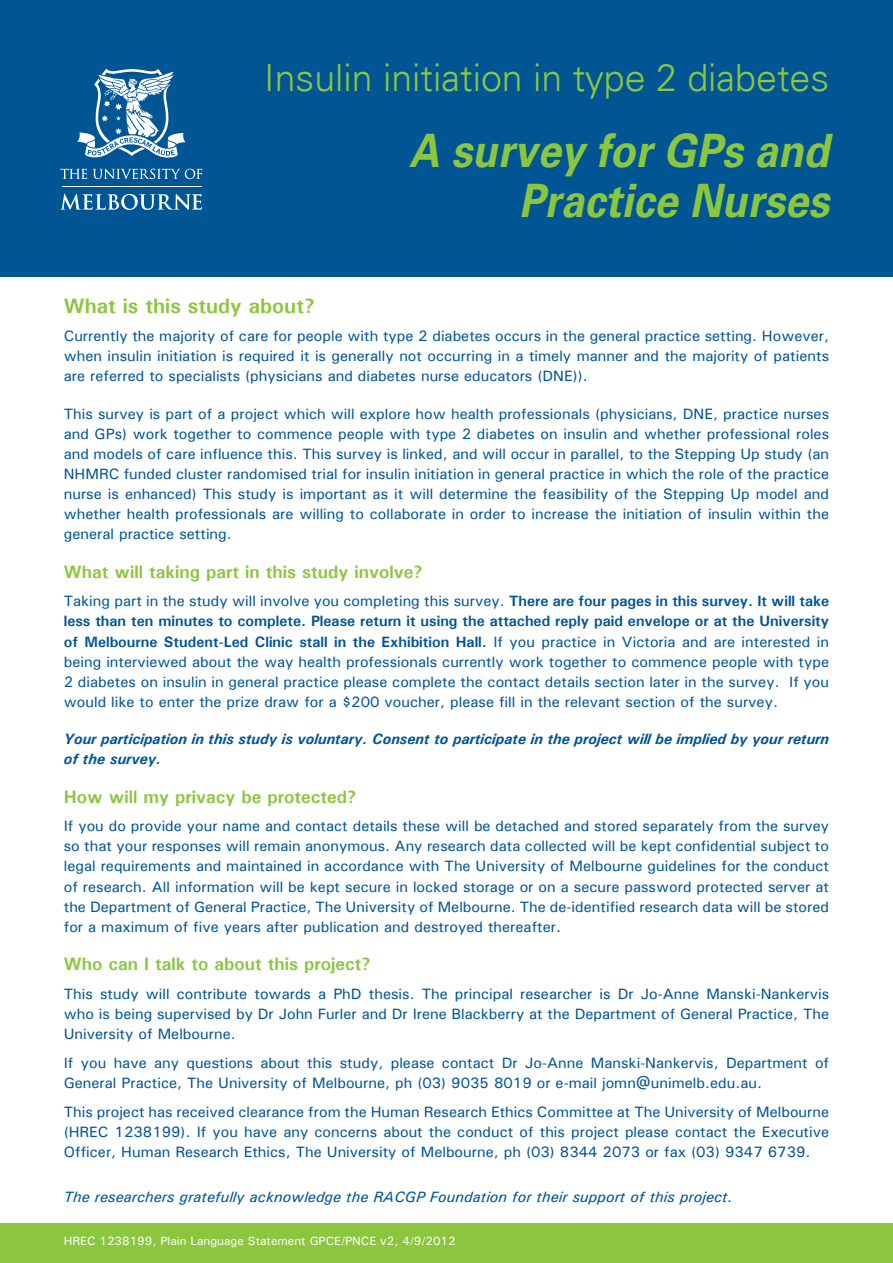
<style>
.page{position:relative;width:893px;height:1263px;background:#fff}
.page>*{position:absolute;margin:0;border:0;box-sizing:border-box;transform-origin:0 0}
.t1{font:italic 700 46.2px/50.4px "Univers";color:#8bc63e;text-align:right;scale:.91 1}
.t2{font:300 37.5px "Univers";color:#8bc63e}
.t3{font:700 21px "Univers ATT";color:#8bc63e}
.t4{font:700 18px "Univers ATT";color:#8bc63e}
.t5{font:15px/20.1px "Univers ATT";color:#005595;text-align:justify}
.t6{font:italic 700 15px/20.1px "Univers ATT";color:#005595}
.t7{font:italic 15px "Univers ATT";color:#005595}
.t8{font:12px "Univers ATT";color:#fff}
.s1{font-weight:700}
</style>
<div class="page">
<div style="left:0;top:0;width:893px;height:276px;background:#005595"></div>
<svg style="left:93px;top:169px;width:109px;height:10px"></svg>
<hr style="left:62px;top:186px;width:140px;height:1px;background:#fff">
<svg style="left:60px;top:194px;width:142px;height:16px"></svg>
<svg style="left:60px;top:169px;width:27px;height:10px"></svg>
<svg style="left:77px;top:69px;width:109px;height:89px"></svg>
<div style="left:0;top:1224px;width:893px;height:39px;background:#8bc63e"></div>
<p class="t2" style="left:264px;top:55px;width:566px">Insulin initiation in type 2 diabetes</p>
<p class="t1" style="left:409px;top:127px;width:463px">A survey for GPs and<br>Practice Nurses</p>
<p class="t3" style="left:64px;top:292px;width:253px">What is this study about?</p>
<p class="t5" style="left:64px;top:326px;width:767px">Currently the majority of care for people with type 2 diabetes occurs in the general practice setting. However, when insulin initiation is required it is generally not occurring in a timely manner and the majority of patients are referred to specialists (physicians and diabetes nurse educators (DNE)).</p>
<p class="t5" style="left:64px;top:403px;width:767px">This survey is part of a project which will explore how health professionals (physicians, DNE, practice nurses and GPs) work together to commence people with type 2 diabetes on insulin and whether professional roles and models of care influence this. This survey is linked, and will occur in parallel, to the Stepping Up study (an NHMRC funded cluster randomised trial for insulin initiation in general practice in which the role of the practice nurse is enhanced) This study is important as it will determine the feasibility of the Stepping Up model and whether health professionals are willing to collaborate in order to increase the initiation of insulin within the general practice setting.</p>
<p class="t4" style="left:64px;top:560px;width:361px">What will taking part in this study involve?</p>
<p class="t5" style="left:64px;top:591px;width:767px">Taking part in the study will involve you completing this survey. <span class="s1">There are four pages in this survey. It will take less than ten minutes to complete. Please return it using the attached reply paid envelope or at the University of Melbourne Student-Led Clinic stall in the Exhibition Hall.</span> If you practice in Victoria and are interested in being interviewed about the way health professionals currently work together to commence people with type 2 diabetes on insulin in general practice please complete the contact details section later in the survey. If you would like to enter the prize draw for a $200 voucher, please fill in the relevant section of the survey.</p>
<p class="t6" style="left:64px;top:729px;width:767px">Your participation in this study is voluntary. Consent to participate in the project will be implied by your return of the survey.</p>
<p class="t4" style="left:64px;top:785px;width:294px">How will my privacy be protected?</p>
<p class="t5" style="left:64px;top:816px;width:767px">If you do provide your name and contact details these will be detached and stored separately from the survey so that your responses will remain anonymous. Any research data collected will be kept confidential subject to legal requirements and maintained in accordance with The University of Melbourne guidelines for the conduct of research. All information will be kept secure in locked storage or on a secure password protected server at the Department of General Practice, The University of Melbourne. The de-identified research data will be stored for a maximum of five years after publication and destroyed thereafter.</p>
<p class="t4" style="left:64px;top:953px;width:309px">Who can I talk to about this project?</p>
<p class="t5" style="left:64px;top:983px;width:767px">This study will contribute towards a PhD thesis. The principal researcher is Dr Jo-Anne Manski-Nankervis who is being supervised by Dr John Furler and Dr Irene Blackberry at the Department of General Practice, The University of Melbourne.</p>
<p class="t5" style="left:64px;top:1052px;width:767px">If you have any questions about this study, please contact Dr Jo-Anne Manski-Nankervis, Department of<br>General Practice, The University of Melbourne, ph (03) 9035 8019 or e-mail jomn@unimelb.edu.au.</p>
<p class="t5" style="left:64px;top:1101px;width:767px">This project has received clearance from the Human Research Ethics Committee at The University of Melbourne (HREC 1238199). If you have any concerns about the conduct of this project please contact the Executive Officer, Human Research Ethics, The University of Melbourne, ph (03) 8344 2073 or fax (03) 9347 6739.</p>
<p class="t7" style="left:64px;top:1188px;width:670px">The researchers gratefully acknowledge the RACGP Foundation for their support of this project.</p>
<p class="t8" style="left:64px;top:1233px;width:393px">HREC 1238199, Plain Language Statement GPCE/PNCE v2, 4/9/2012</p>
</div>
